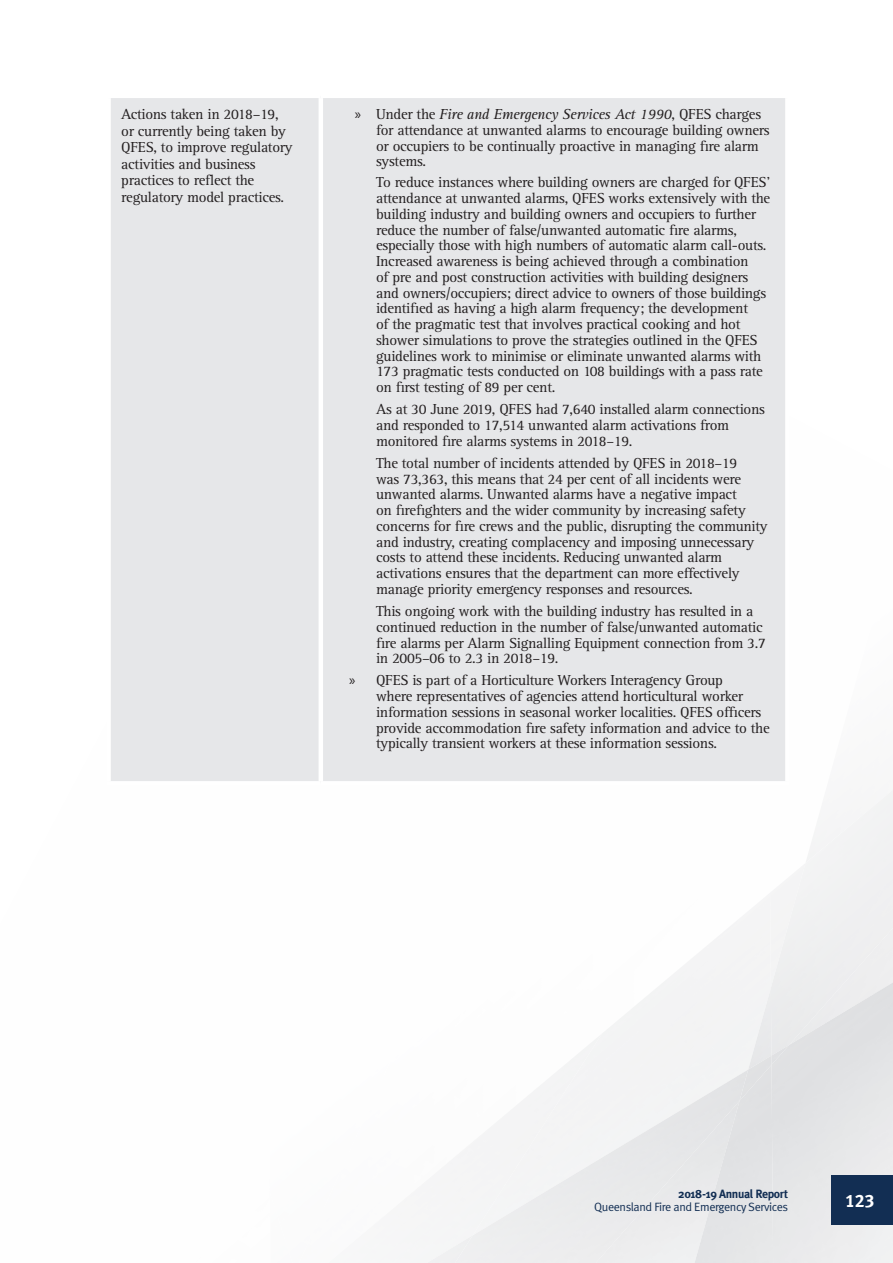
<style>
.page{position:relative;width:893px;height:1263px;background:#fff}
.page>*{position:absolute;margin:0;border:0;box-sizing:border-box;transform-origin:0 0}
.t1{font:18px "Meta Bold LF";color:#fff}
.t2{font:15px/15.8px "Rotis Serif";letter-spacing:-.02em;color:#231f20}
.t3{font:12px "Meta Normal";letter-spacing:-.03em;color:#122e53}
.t4{font:700 12px "Meta Plus";letter-spacing:-.03em;color:#122e53}
.s1{font-family:"Myriad Pro"}
.s2{font-style:italic}
</style>
<div class="page">
<img style="left:748px;top:988px;width:23px;height:67px">
<div style="left:771px;top:964px;width:122px;height:256px;background:#e5e6e7"></div>
<img style="left:612px;top:1065px;width:163px;height:198px">
<img style="left:446px;top:1069px;width:302px;height:194px">
<img style="left:771px;top:1045px;width:18px;height:20px">
<img style="left:739px;top:1055px;width:32px;height:46px">
<img style="left:428px;top:1235px;width:45px;height:28px">
<div style="left:111px;top:98px;width:674px;height:683px;background:#e6e7e9"></div>
<hr style="left:319px;top:98px;width:4px;height:683px;background:#fff">
<div style="left:831px;top:1175px;width:62px;height:50px;background:#122e53"></div>
<p class="t2" style="left:121px;top:106px;width:173px;line-height:16.5px">Actions taken in 2018–19, or currently being taken by<br>QFES, to improve regulatory activities and business practices to reflect the regulatory model practices.</p>
<p class="t2" style="left:376px;top:107px;width:395px;text-indent:-21px"><span class="s1">»</span> Under the <span class="s2">Fire and Emergency Services Act 1990</span>, QFES charges for attendance at unwanted alarms to encourage building owners or occupiers to be continually proactive in managing fire alarm systems.</p>
<p class="t2" style="left:376px;top:175px;width:396px">To reduce instances where building owners are charged for QFES’ attendance at unwanted alarms, QFES works extensively with the building industry and building owners and occupiers to further reduce the number of false/unwanted automatic fire alarms, especially those with high numbers of automatic alarm call-outs.<br>Increased awareness is being achieved through a combination<br>of pre and post construction activities with building designers and owners/occupiers; direct advice to owners of those buildings identified as having a high alarm frequency; the development<br>of the pragmatic test that involves practical cooking and hot shower simulations to prove the strategies outlined in the QFES guidelines work to minimise or eliminate unwanted alarms with 173 pragmatic tests conducted on 108 buildings with a pass rate on first testing of 89 per cent.</p>
<p class="t2" style="left:376px;top:402px;width:390px">As at 30 June 2019, QFES had 7,640 installed alarm connections and responded to 17,514 unwanted alarm activations from monitored fire alarms systems in 2018–19.</p>
<p class="t2" style="left:376px;top:455px;width:393px">The total number of incidents attended by QFES in 2018–19<br>was 73,363, this means that 24 per cent of all incidents were unwanted alarms. Unwanted alarms have a negative impact<br>on firefighters and the wider community by increasing safety concerns for fire crews and the public, disrupting the community and industry, creating complacency and imposing unnecessary costs to attend these incidents. Reducing unwanted alarm activations ensures that the department can more effectively manage priority emergency responses and resources.</p>
<p class="t2" style="left:376px;top:604px;width:391px">This ongoing work with the building industry has resulted in a continued reduction in the number of false/unwanted automatic fire alarms per Alarm Signalling Equipment connection from 3.7 in 2005–06 to 2.3 in 2018–19.</p>
<p class="t2" style="left:376px;top:673px;width:395px;text-indent:-27px"><span class="s1">»</span> QFES is part of a Horticulture Workers Interagency Group<br>where representatives of agencies attend horticultural worker information sessions in seasonal worker localities. QFES officers provide accommodation fire safety information and advice to the typically transient workers at these information sessions.</p>
<p class="t4" style="left:678px;top:1187px;width:111px">2018-19 Annual Report</p>
<p class="t3" style="left:594px;top:1200px;width:196px">Queensland Fire and Emergency Services</p>
<p class="t1" style="left:845px;top:1189px;width:31px">123</p>
</div>
